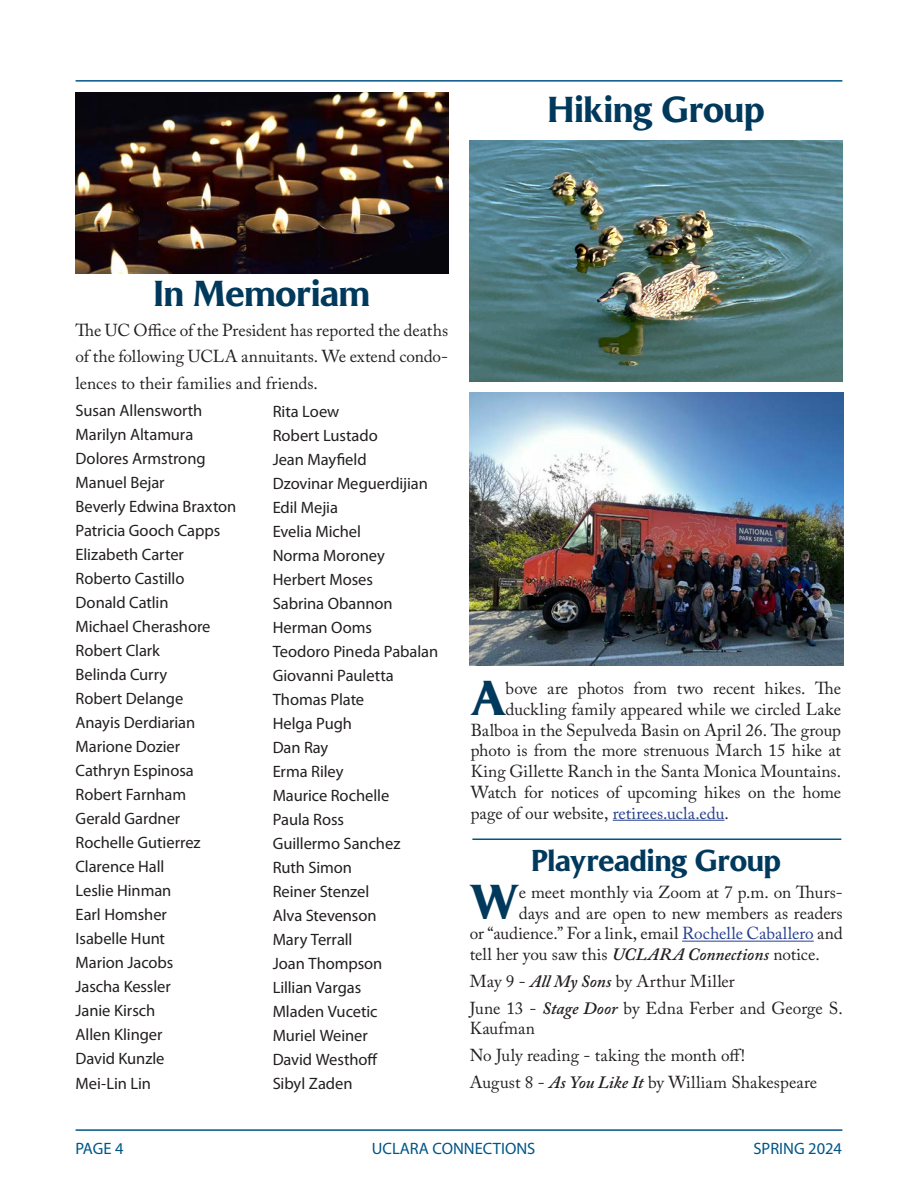
<style>
.page{position:relative;width:918px;height:1188px;background:#fff}
.page>*{position:absolute;margin:0;border:0;box-sizing:border-box;transform-origin:0 0}
.Body_copy_initial_cap{font:700 48.9px "Majesty";color:#00395c}
.Heading_24{font:700 36px "Majesty";letter-spacing:-.005em;color:#00395c}
.Heading_24-2{font:700 30px "Majesty";letter-spacing:-.01em;color:#00395c}
.Body_copy_initial_cap-2{font:17.25px "Adobe Caslon Pro";color:#231f20}
.Body_copy_justified{font:17.25px/20.7px "Adobe Caslon Pro";color:#231f20}
.San_Serif{font:16.5px "Myriad Pro";letter-spacing:-.005em;color:#231f20}
.t1{font:16.5px "Myriad Pro";color:#005587}
.s1{color:#253f8e}
.s2{font-weight:600;font-style:italic}
</style>
<div class="page">
<hr style="left:76px;top:80px;width:766px;height:2px;background:#005587">
<hr style="left:76px;top:1129px;width:766px;height:2px;background:#005587">
<img style="left:76px;top:93px;width:372px;height:180px">
<hr style="left:682px;top:941px;width:132px;height:1px;background:#253f8e">
<img style="left:470px;top:393px;width:373px;height:272px">
<hr style="left:613px;top:820px;width:112px;height:1px;background:#253f8e">
<hr style="left:472px;top:838px;width:369px;height:2px;background:#005587">
<img style="left:469px;top:140px;width:373px;height:241px">
<p class="Heading_24" style="left:548px;top:87px;width:219px">Hiking Group</p>
<p class="Heading_24" style="left:153px;top:271px;width:219px">In Memoriam</p>
<p class="Body_copy_justified" style="left:76px;top:319px;width:374px">The UC Office of the President has reported the deaths</p>
<p class="Body_copy_justified" style="left:76px;top:346px;width:374px">of the following UCLA annuitants. We extend condo-</p>
<p class="Body_copy_justified" style="left:76px;top:373px;width:244px">lences to their families and friends.</p>
<p class="San_Serif" style="left:76px;top:401px;width:128px">Susan Allensworth</p>
<p class="San_Serif" style="left:76px;top:425px;width:119px">Marilyn Altamura</p>
<p class="San_Serif" style="left:76px;top:449px;width:132px">Dolores Armstrong</p>
<p class="San_Serif" style="left:76px;top:473px;width:91px">Manuel Bejar</p>
<p class="San_Serif" style="left:76px;top:497px;width:162px">Beverly Edwina Braxton</p>
<p class="San_Serif" style="left:76px;top:521px;width:146px">Patricia Gooch Capps</p>
<p class="San_Serif" style="left:76px;top:545px;width:110px">Elizabeth Carter</p>
<p class="San_Serif" style="left:76px;top:569px;width:110px">Roberto Castillo</p>
<p class="San_Serif" style="left:76px;top:593px;width:94px">Donald Catlin</p>
<p class="San_Serif" style="left:76px;top:617px;width:136px">Michael Cherashore</p>
<p class="San_Serif" style="left:76px;top:641px;width:86px">Robert Clark</p>
<p class="San_Serif" style="left:76px;top:665px;width:93px">Belinda Curry</p>
<p class="San_Serif" style="left:76px;top:689px;width:109px">Robert Delange</p>
<p class="San_Serif" style="left:76px;top:713px;width:121px">Anayis Derdiarian</p>
<p class="San_Serif" style="left:76px;top:737px;width:106px">Marione Dozier</p>
<p class="San_Serif" style="left:76px;top:761px;width:120px">Cathryn Espinosa</p>
<p class="San_Serif" style="left:76px;top:785px;width:112px">Robert Farnham</p>
<p class="San_Serif" style="left:76px;top:809px;width:106px">Gerald Gardner</p>
<p class="San_Serif" style="left:76px;top:833px;width:127px">Rochelle Gutierrez</p>
<p class="San_Serif" style="left:76px;top:857px;width:90px">Clarence Hall</p>
<p class="San_Serif" style="left:76px;top:881px;width:97px">Leslie Hinman</p>
<p class="San_Serif" style="left:76px;top:905px;width:93px">Earl Homsher</p>
<p class="San_Serif" style="left:76px;top:929px;width:91px">Isabelle Hunt</p>
<p class="San_Serif" style="left:76px;top:953px;width:99px">Marion Jacobs</p>
<p class="San_Serif" style="left:76px;top:977px;width:97px">Jascha Kessler</p>
<p class="San_Serif" style="left:76px;top:1001px;width:81px">Janie Kirsch</p>
<p class="San_Serif" style="left:76px;top:1025px;width:89px">Allen Klinger</p>
<p class="San_Serif" style="left:76px;top:1049px;width:90px">David Kunzle</p>
<p class="San_Serif" style="left:76px;top:1073px;width:77px">Mei-Lin Lin</p>
<p class="San_Serif" style="left:273px;top:401px;width:68px">Rita Loew</p>
<p class="San_Serif" style="left:273px;top:425px;width:107px">Robert Lustado</p>
<p class="San_Serif" style="left:273px;top:449px;width:96px">Jean Mayfield</p>
<p class="San_Serif" style="left:273px;top:473px;width:157px">Dzovinar Meguerdijian</p>
<p class="San_Serif" style="left:273px;top:497px;width:67px">Edil Mejia</p>
<p class="San_Serif" style="left:273px;top:521px;width:90px">Evelia Michel</p>
<p class="San_Serif" style="left:273px;top:545px;width:114px">Norma Moroney</p>
<p class="San_Serif" style="left:273px;top:569px;width:102px">Herbert Moses</p>
<p class="San_Serif" style="left:273px;top:593px;width:122px">Sabrina Obannon</p>
<p class="San_Serif" style="left:273px;top:617px;width:101px">Herman Ooms</p>
<p class="San_Serif" style="left:273px;top:641px;width:167px">Teodoro Pineda Pabalan</p>
<p class="San_Serif" style="left:273px;top:665px;width:123px">Giovanni Pauletta</p>
<p class="San_Serif" style="left:273px;top:689px;width:93px">Thomas Plate</p>
<p class="San_Serif" style="left:273px;top:713px;width:81px">Helga Pugh</p>
<p class="San_Serif" style="left:273px;top:737px;width:57px">Dan Ray</p>
<p class="San_Serif" style="left:273px;top:761px;width:72px">Erma Riley</p>
<p class="San_Serif" style="left:273px;top:785px;width:118px">Maurice Rochelle</p>
<p class="San_Serif" style="left:273px;top:809px;width:73px">Paula Ross</p>
<p class="San_Serif" style="left:273px;top:833px;width:129px">Guillermo Sanchez</p>
<p class="San_Serif" style="left:273px;top:857px;width:81px">Ruth Simon</p>
<p class="San_Serif" style="left:273px;top:881px;width:98px">Reiner Stenzel</p>
<p class="San_Serif" style="left:273px;top:905px;width:105px">Alva Stevenson</p>
<p class="San_Serif" style="left:273px;top:929px;width:81px">Mary Terrall</p>
<p class="San_Serif" style="left:273px;top:953px;width:111px">Joan Thompson</p>
<p class="San_Serif" style="left:273px;top:977px;width:90px">Lillian Vargas</p>
<p class="San_Serif" style="left:273px;top:1001px;width:106px">Mladen Vucetic</p>
<p class="San_Serif" style="left:273px;top:1025px;width:97px">Muriel Weiner</p>
<p class="San_Serif" style="left:273px;top:1049px;width:107px">David Westhoff</p>
<p class="San_Serif" style="left:273px;top:1073px;width:81px">Sibyl Zaden</p>
<p class="Body_copy_initial_cap" style="left:471px;top:668px;width:36px">A</p>
<p class="Body_copy_initial_cap-2" style="left:506px;top:678px;width:337px">bove are photos from two recent hikes. The</p>
<p class="Body_copy_initial_cap-2" style="left:506px;top:699px;width:337px">duckling family appeared while we circled Lake</p>
<p class="Body_copy_initial_cap-2" style="left:471px;top:720px;width:372px">Balboa in the Sepulveda Basin on April 26. The group</p>
<p class="Body_copy_initial_cap-2" style="left:471px;top:740px;width:372px">photo is from the more strenuous March 15 hike at</p>
<p class="Body_copy_initial_cap-2" style="left:471px;top:761px;width:372px">King Gillette Ranch in the Santa Monica Mountains.</p>
<p class="Body_copy_initial_cap-2" style="left:471px;top:782px;width:372px">Watch for notices of upcoming hikes on the home</p>
<p class="Body_copy_initial_cap-2" style="left:471px;top:802px;width:260px">page of our website, <span class="s1">retirees.ucla.edu</span>.</p>
<p class="Heading_24-2" style="left:531px;top:843px;width:251px">Playreading Group</p>
<p class="Body_copy_initial_cap" style="left:470px;top:872px;width:50px">W</p>
<p class="Body_copy_initial_cap-2" style="left:519px;top:882px;width:326px">e meet monthly via Zoom at 7 p.m. on Thurs-</p>
<p class="Body_copy_initial_cap-2" style="left:519px;top:903px;width:326px">days and are open to new members as readers</p>
<p class="Body_copy_initial_cap-2" style="left:470px;top:923px;width:375px">or “audience.” For a link, email <span class="s1">Rochelle Caballero</span> and</p>
<p class="Body_copy_initial_cap-2" style="left:470px;top:944px;width:352px">tell her you saw this <span class="s2">UCLARA Connections</span> notice.</p>
<p class="Body_copy_justified" style="left:470px;top:971px;width:267px">May 9 - <span class="s2">All My Sons</span> by Arthur Miller</p>
<p class="Body_copy_justified" style="left:470px;top:997px;width:374px">June 13 - <span class="s2">Stage Door</span> by Edna Ferber and George S.<br>Kaufman</p>
<p class="Body_copy_justified" style="left:470px;top:1045px;width:277px">No July reading - taking the month off!</p>
<p class="Body_copy_justified" style="left:470px;top:1071px;width:349px">August 8 - <span class="s2">As You Like It</span> by William Shakespeare</p>
<p class="t1" style="left:76px;top:1139px;width:49px">PAGE 4</p>
<p class="t1" style="left:372px;top:1139px;width:165px">UCLARA CONNECTIONS</p>
<p class="t1" style="left:753px;top:1139px;width:90px">SPRING 2024</p>
</div>
